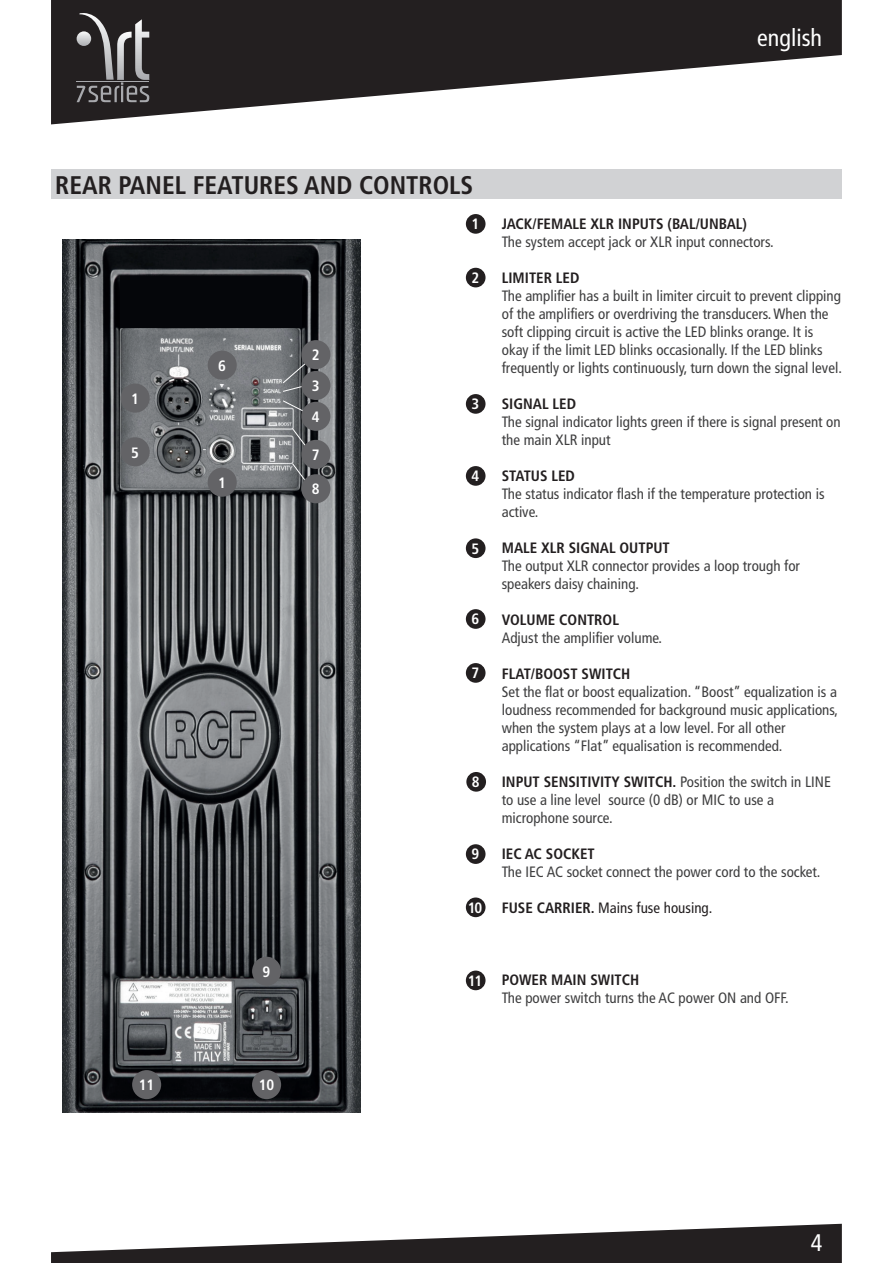
<style>
.page{position:relative;width:893px;height:1263px;background:#fff}
.page>*{position:absolute;margin:0;border:0;box-sizing:border-box;transform-origin:0 0}
.t1{font:700 condensed 25.5px "Frutiger";color:#231f20}
.t2{font:condensed 24px "Frutiger";color:#fff}
.t3{font:condensed 15px/18px "Frutiger";color:#3e3e3f}
.t4{font:700 condensed 15px "Frutiger";color:#231f20}
.t5{font:condensed 15px "Frutiger";color:#231f20}
.t6{font:700 condensed 15px/30.9px "Frutiger";letter-spacing:-.045em;color:#fff;text-align:justify}
.s1{font-weight:700;color:#231f20}
.s2{font-weight:700}
</style>
<div class="page">
<div style="left:51px;top:169px;width:791px;height:30px;background:#d1d2d4"></div>
<svg style="left:51px;top:0;width:791px;height:124px;fill:#231f20"></svg>
<svg style="left:51px;top:1224px;width:791px;height:39px"></svg>
<div style="left:466px;top:214px;width:19px;height:20px;background:#231f20;border-radius:50%"></div>
<div style="left:466px;top:268px;width:19px;height:19px;background:#231f20;border-radius:50%"></div>
<div style="left:466px;top:394px;width:19px;height:20px;background:#231f20;border-radius:50%"></div>
<div style="left:466px;top:466px;width:19px;height:20px;background:#231f20;border-radius:50%"></div>
<div style="left:466px;top:538px;width:19px;height:20px;background:#231f20;border-radius:50%"></div>
<div style="left:466px;top:609px;width:19px;height:20px;background:#231f20;border-radius:50%"></div>
<div style="left:466px;top:663px;width:19px;height:20px;background:#231f20;border-radius:50%"></div>
<div style="left:466px;top:772px;width:20px;height:20px;background:#231f20;border-radius:50%"></div>
<div style="left:466px;top:844px;width:19px;height:20px;background:#231f20;border-radius:50%"></div>
<div style="left:466px;top:897px;width:19px;height:20px;background:#231f20;border-radius:50%"></div>
<div style="left:466px;top:970px;width:19px;height:20px;background:#231f20;border-radius:50%"></div>
<svg style="left:77px;top:13px;width:72px;height:89px"></svg>
<img style="left:62px;top:240px;width:299px;height:873px">
<div style="left:132px;top:1070px;width:29px;height:29px;background:#636366;border-radius:50%"></div>
<div style="left:121px;top:384px;width:29px;height:29px;background:#636366;border-radius:50%"></div>
<div style="left:208px;top:468px;width:29px;height:29px;background:#636366;border-radius:50%"></div>
<div style="left:208px;top:351px;width:29px;height:29px;background:#636366;border-radius:50%"></div>
<svg style="left:282px;top:400px;width:28px;height:15px"></svg>
<svg style="left:291px;top:427px;width:19px;height:24px"></svg>
<svg style="left:291px;top:463px;width:19px;height:23px"></svg>
<svg style="left:282px;top:360px;width:28px;height:32px"></svg>
<div style="left:301px;top:340px;width:29px;height:29px;background:#636366;border-radius:50%"></div>
<div style="left:301px;top:371px;width:29px;height:29px;background:#636366;border-radius:50%"></div>
<div style="left:301px;top:402px;width:29px;height:29px;background:#636366;border-radius:50%"></div>
<div style="left:121px;top:437px;width:29px;height:29px;background:#636366;border-radius:50%"></div>
<div style="left:301px;top:440px;width:29px;height:29px;background:#636366;border-radius:50%"></div>
<div style="left:301px;top:474px;width:29px;height:29px;background:#636366;border-radius:50%"></div>
<div style="left:252px;top:957px;width:29px;height:29px;background:#636366;border-radius:50%"></div>
<div style="left:252px;top:1070px;width:29px;height:29px;background:#636366;border-radius:50%"></div>
<div style="left:120px;top:276px;width:181px;height:52px;background:#05060a"></div>
<h2 class="t2" style="left:757px;top:23px;width:66px">english</h2>
<h1 class="t1" style="left:55px;top:170px;width:419px">REAR PANEL FEATURES AND CONTROLS</h1>
<p class="t6" style="left:471px;top:209px;width:9px">1</p>
<p class="t6" style="left:131px;top:383px;width:9px">1</p>
<p class="t6" style="left:218px;top:350px;width:9px">6</p>
<p class="t6" style="left:312px;top:340px;width:9px">2<br>3<br>4</p>
<p class="t6" style="left:131px;top:437px;width:9px">5</p>
<p class="t6" style="left:312px;top:439px;width:9px">7</p>
<p class="t6" style="left:312px;top:474px;width:9px">8</p>
<p class="t6" style="left:218px;top:467px;width:9px">1</p>
<p class="t6" style="left:263px;top:956px;width:9px">9</p>
<p class="t6" style="left:471px;top:262px;width:9px">2</p>
<p class="t6" style="left:471px;top:389px;width:9px">3</p>
<p class="t6" style="left:471px;top:461px;width:9px">4</p>
<p class="t6" style="left:471px;top:533px;width:9px">5</p>
<p class="t6" style="left:471px;top:604px;width:9px">6</p>
<p class="t6" style="left:471px;top:658px;width:9px">7</p>
<p class="t6" style="left:472px;top:766px;width:9px">8</p>
<p class="t6" style="left:471px;top:839px;width:9px">9</p>
<p class="t6" style="left:468px;top:892px;width:16px">10</p>
<p class="t6" style="left:468px;top:965px;width:16px">11</p>
<p class="t4" style="left:502px;top:215px;width:247px">JACK/FEMALE XLR INPUTS (BAL/UNBAL)</p>
<p class="t3" style="left:502px;top:233px;width:273px">The system accept jack or XLR input connectors.</p>
<p class="t4" style="left:502px;top:269px;width:79px">LIMITER LED</p>
<p class="t3" style="left:502px;top:287px;width:342px">The amplifier has a built in limiter circuit to prevent clipping of the amplifiers or overdriving the transducers.When the soft clipping circuit is active the LED blinks orange. It is okay if the limit LED blinks occasionally. If the LED blinks frequently or lights continuously, turn down the signal level.</p>
<p class="t4" style="left:502px;top:395px;width:76px">SIGNAL LED</p>
<p class="t3" style="left:502px;top:413px;width:340px">The signal indicator lights green if there is signal present on the main XLR input</p>
<p class="t4" style="left:502px;top:467px;width:75px">STATUS LED</p>
<p class="t3" style="left:502px;top:485px;width:324px">The status indicator flash if the temperature protection is active.</p>
<p class="t4" style="left:502px;top:539px;width:170px">MALE XLR SIGNAL OUTPUT</p>
<p class="t3" style="left:502px;top:557px;width:300px">The output XLR connector provides a loop trough for speakers daisy chaining.</p>
<p class="t4" style="left:502px;top:611px;width:119px">VOLUME CONTROL</p>
<p class="t3" style="left:502px;top:629px;width:162px">Adjust the amplifier volume.</p>
<p class="t4" style="left:502px;top:665px;width:130px">FLAT/BOOST SWITCH</p>
<p class="t3" style="left:502px;top:683px;width:338px">Set the flat or boost equalization. “Boost” equalization is a loudness recommended for background music applications, when the system plays at a low level. For all other applications “Flat” equalisation is recommended.</p>
<p class="t3" style="left:502px;top:773px;width:331px"><span class="s1">INPUT SENSITIVITY SWITCH.</span> Position the switch in LINE to use a line level source (0 dB) or MIC to use a microphone source.</p>
<p class="t4" style="left:502px;top:845px;width:94px">IEC AC SOCKET</p>
<p class="t3" style="left:502px;top:863px;width:320px">The IEC AC socket connect the power cord to the socket.</p>
<p class="t5" style="left:502px;top:899px;width:212px"><span class="s2">FUSE CARRIER.</span> Mains fuse housing.</p>
<p class="t4" style="left:502px;top:971px;width:139px">POWER MAIN SWITCH</p>
<p class="t3" style="left:502px;top:989px;width:288px">The power switch turns the AC power ON and OFF.</p>
<p class="t6" style="left:139px;top:1070px;width:17px">11</p>
<p class="t6" style="left:259px;top:1070px;width:17px">10</p>
<h2 class="t2" style="left:811px;top:1229px;width:13px">4</h2>
</div>
